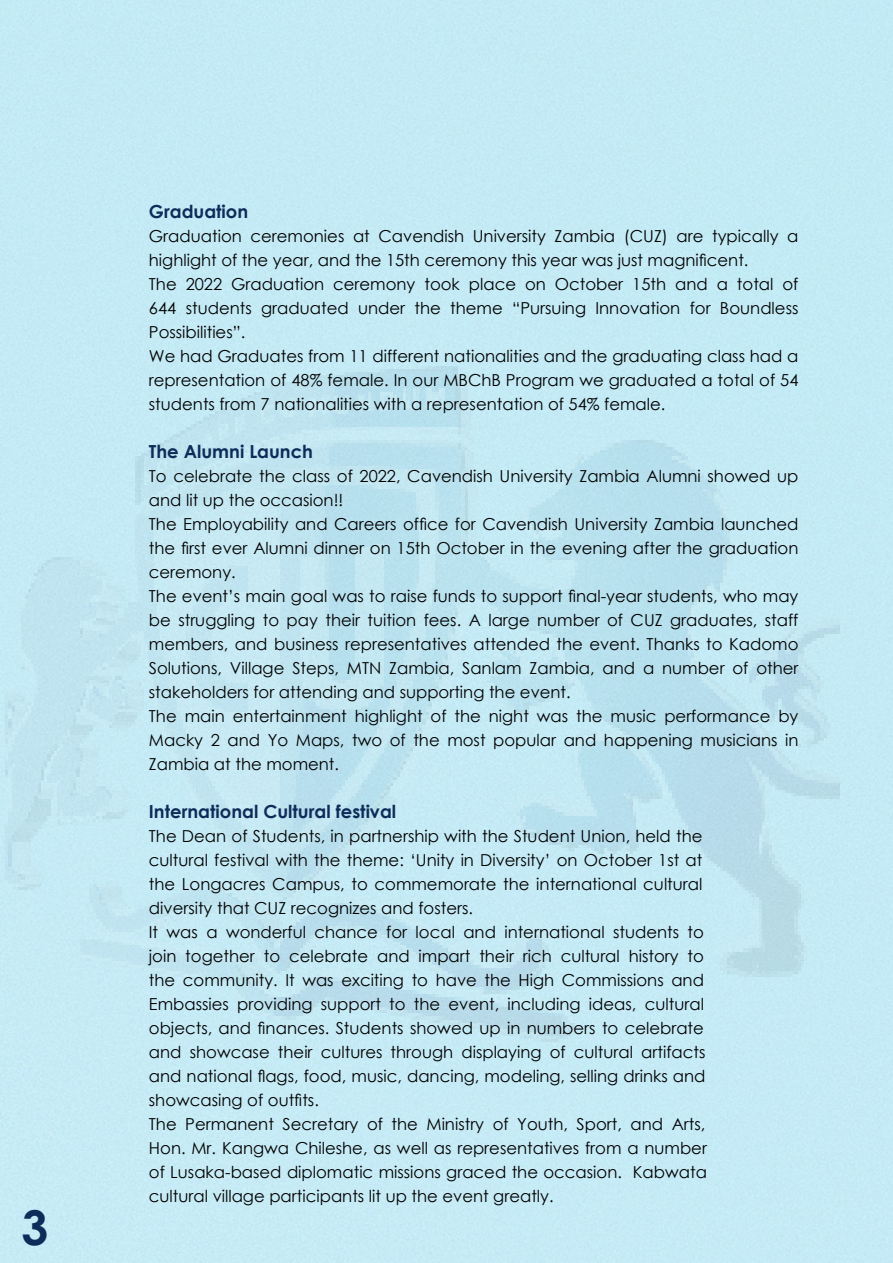
<style>
.page{position:relative;width:893px;height:1263px;background:#fff}
.page>*{position:absolute;margin:0;border:0;box-sizing:border-box;transform-origin:0 0}
.t1{font:700 48px "Century Gothic";color:#0e2c59}
.t2{font:700 18px "Century Gothic";color:#0e2c59}
.t3{font:16.5px/24px "Century Gothic";color:#000;text-align:justify}
</style>
<div class="page">
<img style="left:6px;top:221px;width:833px;height:872px">
<p class="t1" style="left:22px;top:1191px;width:28px">3</p>
<p class="t2" style="left:149px;top:198px;width:101px">Graduation</p>
<p class="t3" style="left:149px;top:224px;width:651px">Graduation ceremonies at Cavendish University Zambia (CUZ) are typically a highlight of the year, and the 15th ceremony this year was just magnificent.</p>
<p class="t3" style="left:149px;top:272px;width:651px">The 2022 Graduation ceremony took place on October 15th and a total of 644 students graduated under the theme “Pursuing Innovation for Boundless Possibilities”.</p>
<p class="t3" style="left:149px;top:344px;width:651px">We had Graduates from 11 different nationalities and the graduating class had a representation of 48% female. In our MBChB Program we graduated a total of 54 students from 7 nationalities with a representation of 54% female.</p>
<p class="t2" style="left:149px;top:438px;width:166px">The Alumni Launch</p>
<p class="t3" style="left:149px;top:464px;width:651px">To celebrate the class of 2022, Cavendish University Zambia Alumni showed up and lit up the occasion!!</p>
<p class="t3" style="left:149px;top:512px;width:651px">The Employability and Careers office for Cavendish University Zambia launched the first ever Alumni dinner on 15th October in the evening after the graduation ceremony.</p>
<p class="t3" style="left:149px;top:584px;width:651px">The event’s main goal was to raise funds to support final-year students, who may be struggling to pay their tuition fees. A large number of CUZ graduates, staff members, and business representatives attended the event. Thanks to Kadomo Solutions, Village Steps, MTN Zambia, Sanlam Zambia, and a number of other stakeholders for attending and supporting the event.</p>
<p class="t3" style="left:149px;top:704px;width:651px">The main entertainment highlight of the night was the music performance by Macky 2 and Yo Maps, two of the most popular and happening musicians in Zambia at the moment.</p>
<p class="t2" style="left:149px;top:798px;width:249px">International Cultural festival</p>
<p class="t3" style="left:149px;top:824px;width:555px">The Dean of Students, in partnership with the Student Union, held the cultural festival with the theme: ‘Unity in Diversity’ on October 1st at the Longacres Campus, to commemorate the international cultural diversity that CUZ recognizes and fosters.</p>
<p class="t3" style="left:149px;top:920px;width:558px">It was a wonderful chance for local and international students to join together to celebrate and impart their rich cultural history to the community. It was exciting to have the High Commissions and Embassies providing support to the event, including ideas, cultural objects, and finances. Students showed up in numbers to celebrate and showcase their cultures through displaying of cultural artifacts and national flags, food, music, dancing, modeling, selling drinks and showcasing of outfits.</p>
<p class="t3" style="left:149px;top:1112px;width:560px">The Permanent Secretary of the Ministry of Youth, Sport, and Arts, Hon. Mr. Kangwa Chileshe, as well as representatives from a number of Lusaka-based diplomatic missions graced the occasion. Kabwata cultural village participants lit up the event greatly.</p>
</div>
